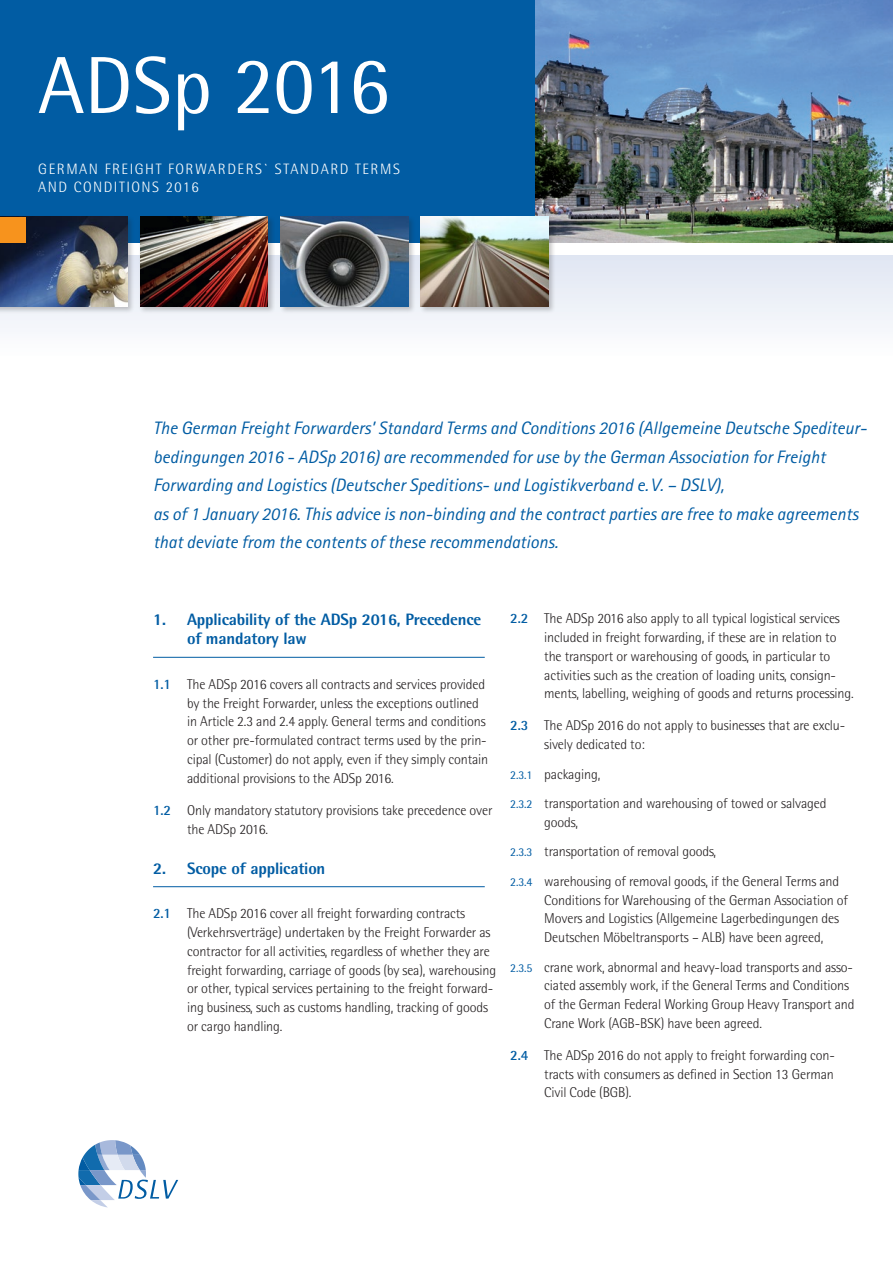
<style>
.page{position:relative;width:893px;height:1263px;background:#fff}
.page>*{position:absolute;margin:0;border:0;box-sizing:border-box;transform-origin:0 0}
.t1{font:81px "Rotis Semi Sans";color:#fff}
.t2{font:italic 18px/28.5px "Rotis Sans Serif";color:#015ca3}
.t3{font:800 16.5px/18.8px "Rotis Semi Sans";letter-spacing:-.01em;color:#015ca3}
.t4{font:300 15px/18px "Rotis Semi Sans";letter-spacing:.1em;color:#fff}
.t5{font:300 14.25px/18.8px "Rotis Semi Sans";letter-spacing:-.01em;color:#231f20}
.s1{font-weight:700;color:#015ca3}
.s2{font-weight:400;font-size:12px;color:#015ca3}
</style>
<div class="page">
<div style="left:0;top:0;width:540px;height:242px;background:#015ca3"></div>
<div style="left:0;top:255px;width:893px;height:102px;background:linear-gradient(to bottom,#dfe5f2,#fdfefe)"></div>
<div style="left:279px;top:215px;width:137px;height:99px;background:#231f20;opacity:.25"></div>
<img style="left:281px;top:217px;width:127px;height:89px">
<div style="left:139px;top:215px;width:136px;height:99px;background:#231f20;opacity:.25"></div>
<img style="left:140px;top:217px;width:128px;height:89px">
<div style="left:0;top:215px;width:135px;height:99px;background:#231f20;opacity:.25"></div>
<img style="left:0;top:217px;width:128px;height:89px">
<div style="left:0;top:217px;width:26px;height:25px;background:#f7931d"></div>
<hr style="left:153px;top:657px;width:332px;height:1px;background:#015ca3">
<hr style="left:153px;top:886px;width:332px;height:1px;background:#015ca3">
<svg style="left:78px;top:1140px;width:100px;height:67px"></svg>
<img style="left:536px;top:0;width:357px;height:242px">
<div style="left:419px;top:215px;width:137px;height:99px;background:#231f20;opacity:.25"></div>
<img style="left:421px;top:217px;width:128px;height:89px">
<h1 class="t1" style="left:38px;top:38px;width:353px">ADSp 2016</h1>
<p class="t4" style="left:38px;top:160px;width:363px">GERMAN FREIGHT FORWARDERS` STANDARD TERMS<br>AND CONDITIONS 2016</p>
<p class="t2" style="left:153px;top:414px;width:715px">The German Freight Forwarders’ Standard Terms and Conditions 2016 (Allgemeine Deutsche Spediteur&shy;bedingungen 2016 - ADSp 2016) are recommended for use by the German Association for Freight Forwarding and Logistics (Deutscher Speditions- und Logistikverband e. V. – DSLV),<br>as of 1 January 2016. This advice is non-binding and the contract parties are free to make agreements that deviate from the contents of these recommendations.</p>
<p class="t3" style="left:187px;top:610px;width:296px;text-indent:-34px">1. Applicability of the ADSp 2016, Precedence of mandatory law</p>
<p class="t5" style="left:187px;top:675px;width:303px;text-indent:-34px"><span class="s1">1.1</span> The ADSp 2016 covers all contracts and services provided by the Freight Forwarder, unless the exceptions outlined in Article 2.3 and 2.4 apply. General terms and conditions or other pre-formulated contract terms used by the prin&shy;cipal (Customer) do not apply, even if they simply contain additional provisions to the ADSp 2016.</p>
<p class="t5" style="left:187px;top:801px;width:307px;text-indent:-34px"><span class="s1">1.2</span> Only mandatory statutory provisions take precedence over the ADSp 2016.</p>
<p class="t3" style="left:153px;top:858px;width:174px">2. Scope of application</p>
<p class="t5" style="left:187px;top:904px;width:311px;text-indent:-34px"><span class="s1">2.1</span> The ADSp 2016 cover all freight forwarding contracts (Verkehrsverträge) undertaken by the Freight Forwarder as contractor for all activities, regardless of whether they are freight forwarding, carriage of goods (by sea), warehousing or other, typical services pertaining to the freight forward&shy;ing business, such as customs handling, tracking of goods or cargo handling.</p>
<p class="t5" style="left:544px;top:609px;width:311px;text-indent:-34px"><span class="s1">2.2</span> The ADSp 2016 also apply to all typical logistical services included in freight forwarding, if these are in relation to the transport or warehousing of goods, in particular to activities such as the creation of loading units, consign&shy;ments, labelling, weighing of goods and returns processing.</p>
<p class="t5" style="left:544px;top:716px;width:303px;text-indent:-34px"><span class="s1">2.3</span> The ADSp 2016 do not apply to businesses that are exclu&shy;sively dedicated to:</p>
<p class="t5" style="left:510px;top:759px;width:318px;line-height:29.5px"><span class="s2">2.3.1</span> packaging,<br><span class="s2">2.3.2</span> transportation and warehousing of towed or salvaged</p>
<p class="t5" style="left:510px;top:807px;width:331px;line-height:29.5px;text-indent:34px">goods,<br><span class="s2">2.3.3</span> transportation of removal goods,<br><span class="s2">2.3.4</span> warehousing of removal goods, if the General Terms and</p>
<p class="t5" style="left:544px;top:890px;width:305px">Conditions for Warehousing of the German Association of<br>Movers and Logistics (Allgemeine Lagerbedingungen des<br>Deutschen Möbeltransports – ALB) have been agreed,</p>
<p class="t5" style="left:544px;top:957px;width:312px;text-indent:-34px"><span class="s2">2.3.5</span> crane work, abnormal and heavy-load transports and asso&shy;ciated assembly work, if the General Terms and Conditions of the German Federal Working Group Heavy Transport and Crane Work (AGB-BSK) have been agreed.</p>
<p class="t5" style="left:544px;top:1046px;width:292px;text-align:justify;text-indent:-34px"><span class="s1">2.4</span> The ADSp 2016 do not apply to freight forwarding con&shy;tracts with consumers as defined in Section 13 German Civil Code (BGB).</p>
</div>
